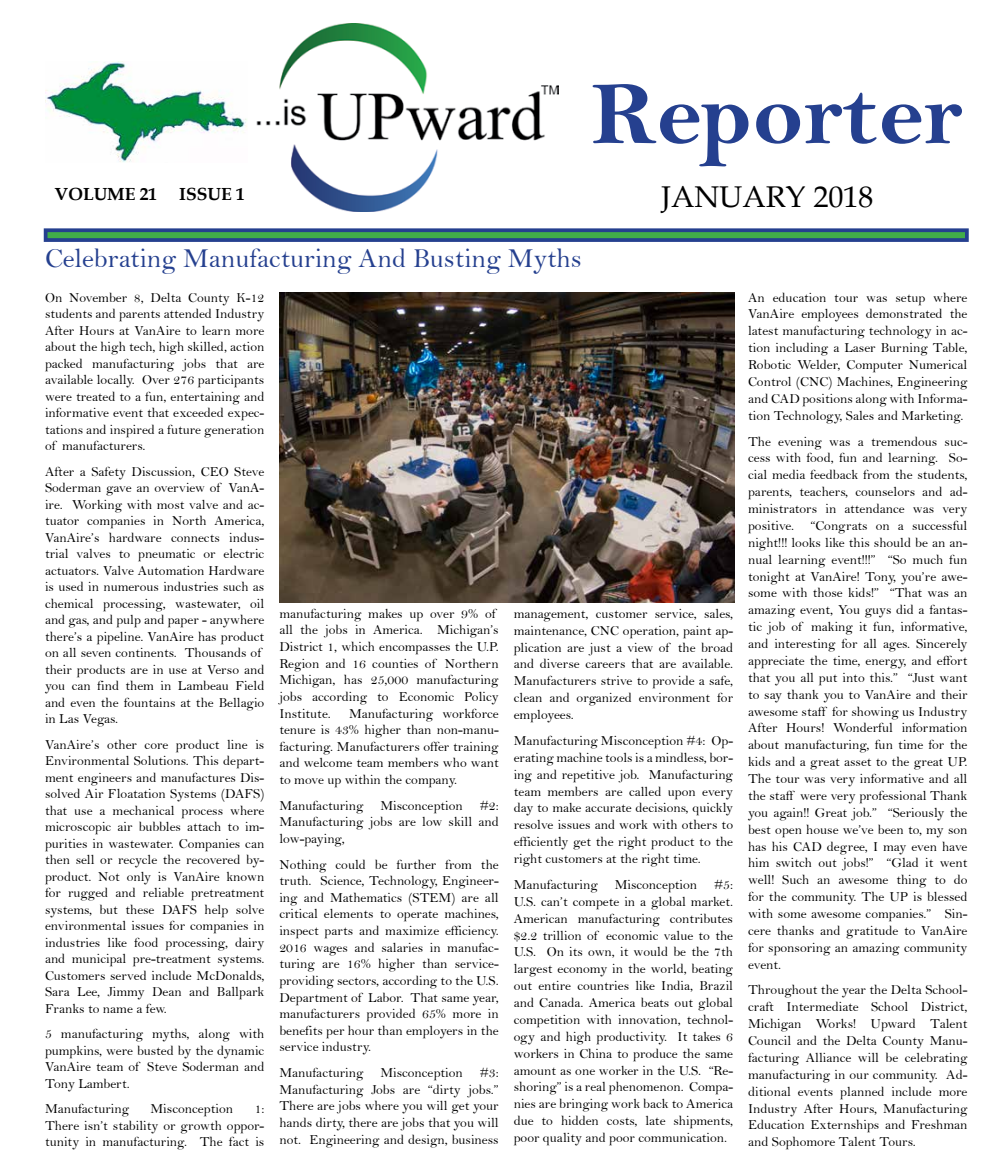
<style>
.page{position:relative;width:990px;height:1170px;background:#fff}
.page>*{position:absolute;margin:0;border:0;box-sizing:border-box;transform-origin:0 0}
.t1{font:90px "Bell MT Bold";color:#25408f;scale:1.06 1}
.t2{font:30px "Book Antiqua";color:#000}
.t3{font:27.5px "Bell";color:#25408f}
.t4{font:700 17.5px "Book Antiqua";color:#000}
.t5{font:13.75px/16.9px "Bell";color:#000;text-align:justify}
</style>
<div class="page">
<img style="left:256px;top:23px;width:302px;height:189px">
<div style="left:44px;top:228px;width:925px;height:14px;background:#41ad49;border:4px solid #25408f"></div>
<img style="left:45px;top:61px;width:202px;height:101px">
<img style="left:279px;top:292px;width:455px;height:311px">
<h1 class="t1" style="left:591px;top:61px;width:352px">Reporter</h1>
<p class="t4" style="left:55px;top:182px;width:104px">VOLUME 21</p>
<p class="t4" style="left:179px;top:182px;width:67px">ISSUE 1</p>
<h2 class="t2" style="left:661px;top:176px;width:214px">JANUARY 2018</h2>
<h3 class="t3" style="left:45px;top:242px;width:538px">Celebrating Manufacturing And Busting Myths</h3>
<p class="t5" style="left:45px;top:289px;width:221px;line-height:16.5px">On November 8, Delta County K-12 students and parents attended Industry After Hours at VanAire to learn more about the high tech, high skilled, action packed manufacturing jobs that are available locally. Over 276 participants were treated to a fun, entertaining and informative event that exceeded expec&shy;tations and inspired a future generation of manufacturers.</p>
<p class="t5" style="left:45px;top:463px;width:221px;line-height:16.5px;text-align:left">After a Safety Discussion, CEO Steve Soderman gave an overview of VanA&shy;ire. Working with most valve and ac&shy;tuator companies in North America, VanAire’s hardware connects indus&shy;trial valves to pneumatic or electric actuators. Valve Automation Hardware is used in numerous industries such as chemical processing, wastewater, oil and gas, and pulp and paper - anywhere there’s a pipeline. VanAire has product on all seven continents. Thousands of their products are in use at Verso and you can find them in Lambeau Field and even the fountains at the Bellagio in Las Vegas.</p>
<p class="t5" style="left:45px;top:736px;width:221px;line-height:16.5px">VanAire’s other core product line is Environmental Solutions. This depart&shy;ment engineers and manufactures Dis&shy;solved Air Floatation Systems (DAFS) that use a mechanical process where microscopic air bubbles attach to im&shy;purities in wastewater. Companies can then sell or recycle the recovered by&shy;product. Not only is VanAire known for rugged and reliable pretreatment systems, but these DAFS help solve environmental issues for companies in industries like food processing, dairy and municipal pre-treatment systems.<br>Customers served include McDonalds, Sara Lee, Jimmy Dean and Ballpark Franks to name a few.</p>
<p class="t5" style="left:45px;top:1026px;width:221px;line-height:16.5px">5 manufacturing myths, along with pumpkins, were busted by the dynamic VanAire team of Steve Soderman and Tony Lambert.</p>
<p class="t5" style="left:45px;top:1100px;width:86px">Manufacturing</p>
<p class="t5" style="left:151px;top:1100px;width:84px">Misconception</p>
<p class="t5" style="left:45px;top:1101px;width:221px;line-height:16.5px;text-indent:209px">1:<br>There isn’t stability or growth oppor&shy;tunity in manufacturing. The fact is</p>
<p class="t5" style="left:279px;top:605px;width:221px;text-align:left">manufacturing makes up over 9% of all the jobs in America. Michigan’s<br>District 1, which encompasses the U.P.<br>Region and 16 counties of Northern<br>Michigan, has 25,000 manufacturing jobs according to Economic Policy<br>Institute.</p>
<p class="t5" style="left:279px;top:705px;width:221px;text-indent:70px">Manufacturing workforce tenure is 43% higher than non-manu&shy;facturing. Manufacturers offer training and welcome team members who want to move up within the company.</p>
<p class="t5" style="left:279px;top:797px;width:221px">Manufacturing Misconception #2:<br>Manufacturing jobs are low skill and low-paying,</p>
<p class="t5" style="left:279px;top:856px;width:221px">Nothing could be further from the truth. Science, Technology, Engineer&shy;ing and Mathematics (STEM) are all critical elements to operate machines, inspect parts and maximize efficiency.<br>2016 wages and salaries in manufac&shy;turing are 16% higher than service&shy;providing sectors, according to the U.S.<br>Department of Labor. That same year, manufacturers provided 65% more in benefits per hour than employers in the service industry.</p>
<p class="t5" style="left:279px;top:1064px;width:221px">Manufacturing Misconception #3:<br>Manufacturing Jobs are “dirty jobs.” There are jobs where you will get your hands dirty, there are jobs that you will not. Engineering and design, business</p>
<p class="t5" style="left:514px;top:605px;width:221px">management, customer service, sales, maintenance, CNC operation, paint ap&shy;plication are just a view of the broad and diverse careers that are available.<br>Manufacturers strive to provide a safe, clean and organized environment for employees.</p>
<p class="t5" style="left:514px;top:732px;width:221px">Manufacturing Misconception #4: Op&shy;erating machine tools is a mindless, bor&shy;ing and repetitive job. Manufacturing team members are called upon every day to make accurate decisions, quickly resolve issues and work with others to efficiently get the right product to the right customers at the right time.</p>
<p class="t5" style="left:514px;top:876px;width:221px">Manufacturing Misconception #5:<br>U.S. can’t compete in a global market.<br>American manufacturing contributes $2.2 trillion of economic value to the U.S. On its own, it would be the 7th largest economy in the world, beating out entire countries like India, Brazil and Canada. America beats out global competition with innovation, technol&shy;ogy and high productivity. It takes 6 workers in China to produce the same amount as one worker in the U.S. “Re&shy;shoring” is a real phenomenon. Compa&shy;nies are bringing work back to America due to hidden costs, late shipments, poor quality and poor communication.</p>
<p class="t5" style="left:748px;top:289px;width:221px">An education tour was setup where VanAire employees demonstrated the latest manufacturing technology in ac&shy;tion including a Laser Burning Table, Robotic Welder, Computer Numerical Control (CNC) Machines, Engineering and CAD positions along with Informa&shy;tion Technology, Sales and Marketing.</p>
<p class="t5" style="left:748px;top:433px;width:221px">The evening was a tremendous suc&shy;cess with food, fun and learning. So&shy;cial media feedback from the students, parents, teachers, counselors and ad&shy;ministrators in attendance was very positive. “Congrats on a successful night!!! looks like this should be an an&shy;nual learning event!!!” “So much fun tonight at VanAire! Tony, you’re awe&shy;some with those kids!” “That was an amazing event, You guys did a fantas&shy;tic job of making it fun, informative, and interesting for all ages. Sincerely appreciate the time, energy, and effort that you all put into this.” “Just want to say thank you to VanAire and their awesome staff for showing us Industry After Hours! Wonderful information about manufacturing, fun time for the kids and a great asset to the great UP.<br>The tour was very informative and all the staff were very professional Thank you again!! Great job.” “Seriously the best open house we’ve been to, my son has his CAD degree, I may even have him switch out jobs!” “Glad it went well! Such an awesome thing to do for the community. The UP is blessed with some awesome companies.” Sin&shy;cere thanks and gratitude to VanAire for sponsoring an amazing community event.</p>
<p class="t5" style="left:748px;top:982px;width:221px">Throughout the year the Delta School&shy;craft Intermediate School District, Michigan Works! Upward Talent Council and the Delta County Manu&shy;facturing Alliance will be celebrating manufacturing in our community. Ad&shy;ditional events planned include more Industry After Hours, Manufacturing Education Externships and Freshman and Sophomore Talent Tours.</p>
</div>
